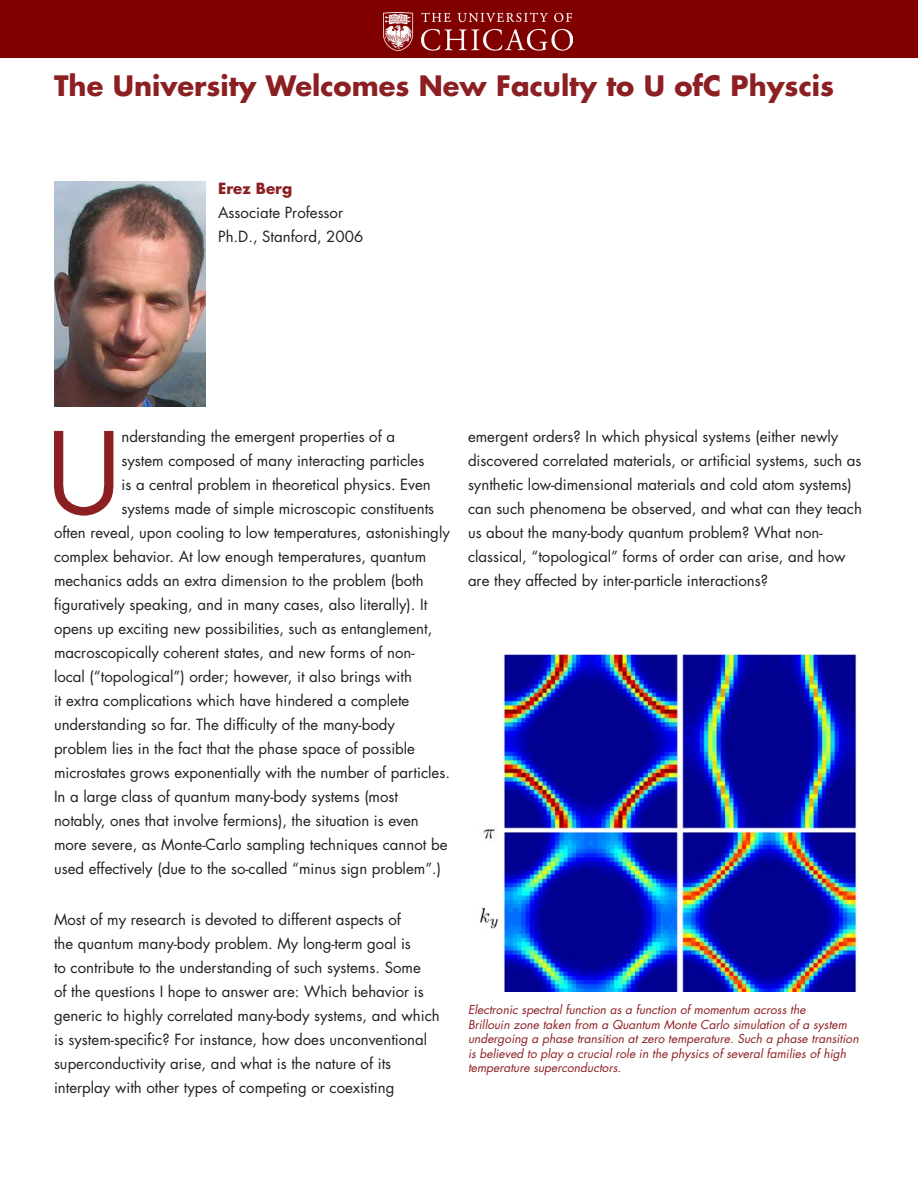
<style>
.page{position:relative;width:918px;height:1188px;background:#fff}
.page>*{position:absolute;margin:0;border:0;box-sizing:border-box;transform-origin:0 0}
.t1{font:110.55px "Futura Std";color:#8c1f22}
.t2{font:700 27.3px "Futura Std";color:#8c1f22}
.t3{font:15px/24px "Futura Std";color:#231f20}
.t4{font:700 15px "Futura Std";color:#8c1f22}
.t5{font:italic 12px/14.4px "Futura Std";color:#8c1f22}
</style>
<div class="page">
<div style="left:0;top:0;width:918px;height:57px;background:#800000"></div>
<img style="left:54px;top:181px;width:152px;height:226px">
<img style="left:480px;top:654px;width:379px;height:338px">
<img style="left:383px;top:13px;width:189px;height:38px">
<h2 class="t2" style="left:54px;top:68px;width:782px">The University Welcomes New Faculty to U ofC Physcis</h2>
<p class="t4" style="left:218px;top:178px;width:76px">Erez Berg</p>
<p class="t3" style="left:218px;top:200px;width:147px">Associate Professor<br>Ph.D., Stanford, 2006</p>
<h1 class="t1" style="left:46px;top:403px;width:77px">U</h1>
<p class="t3" style="left:122px;top:425px;width:275px">nderstanding the emergent properties of a</p>
<p class="t3" style="left:122px;top:449px;width:304px">system composed of many interacting particles</p>
<p class="t3" style="left:122px;top:473px;width:311px">is a central problem in theoretical physics. Even</p>
<p class="t3" style="left:122px;top:497px;width:314px">systems made of simple microscopic constituents</p>
<p class="t3" style="left:54px;top:521px;width:397px">often reveal, upon cooling to low temperatures, astonishingly</p>
<p class="t3" style="left:54px;top:545px;width:374px">complex behavior. At low enough temperatures, quantum</p>
<p class="t3" style="left:54px;top:569px;width:371px">mechanics adds an extra dimension to the problem (both</p>
<p class="t3" style="left:54px;top:593px;width:375px">figuratively speaking, and in many cases, also literally). It</p>
<p class="t3" style="left:54px;top:617px;width:380px">opens up exciting new possibilities, such as entanglement,</p>
<p class="t3" style="left:54px;top:641px;width:362px">macroscopically coherent states, and new forms of non-</p>
<p class="t3" style="left:54px;top:665px;width:360px">local (“topological”) order; however, it also brings with</p>
<p class="t3" style="left:54px;top:689px;width:357px">it extra complications which have hindered a complete</p>
<p class="t3" style="left:54px;top:713px;width:342px">understanding so far. The difficulty of the many-body</p>
<p class="t3" style="left:54px;top:737px;width:363px">problem lies in the fact that the phase space of possible</p>
<p class="t3" style="left:54px;top:761px;width:398px">microstates grows exponentially with the number of particles.</p>
<p class="t3" style="left:54px;top:785px;width:346px">In a large class of quantum many-body systems (most</p>
<p class="t3" style="left:54px;top:809px;width:366px">notably, ones that involve fermions), the situation is even</p>
<p class="t3" style="left:54px;top:833px;width:395px">more severe, as Monte-Carlo sampling techniques cannot be</p>
<p class="t3" style="left:54px;top:857px;width:389px">used effectively (due to the so-called “minus sign problem”.)</p>
<p class="t3" style="left:54px;top:908px;width:387px">Most of my research is devoted to different aspects of<br>the quantum many-body problem. My long-term goal is<br>to contribute to the understanding of such systems. Some<br>of the questions I hope to answer are: Which behavior is generic to highly correlated many-body systems, and which is system-specific? For instance, how does unconventional superconductivity arise, and what is the nature of its interplay with other types of competing or coexisting</p>
<p class="t3" style="left:468px;top:425px;width:395px">emergent orders? In which physical systems (either newly discovered correlated materials, or artificial systems, such as synthetic low-dimensional materials and cold atom systems) can such phenomena be observed, and what can they teach us about the many-body quantum problem? What non&shy;classical, “topological” forms of order can arise, and how are they affected by inter-particle interactions?</p>
<p class="t5" style="left:468px;top:1003px;width:392px">Electronic spectral function as a function of momentum across the<br>Brillouin zone taken from a Quantum Monte Carlo simulation of a system undergoing a phase transition at zero temperature. Such a phase transition is believed to play a crucial role in the physics of several families of high temperature superconductors.</p>
</div>
